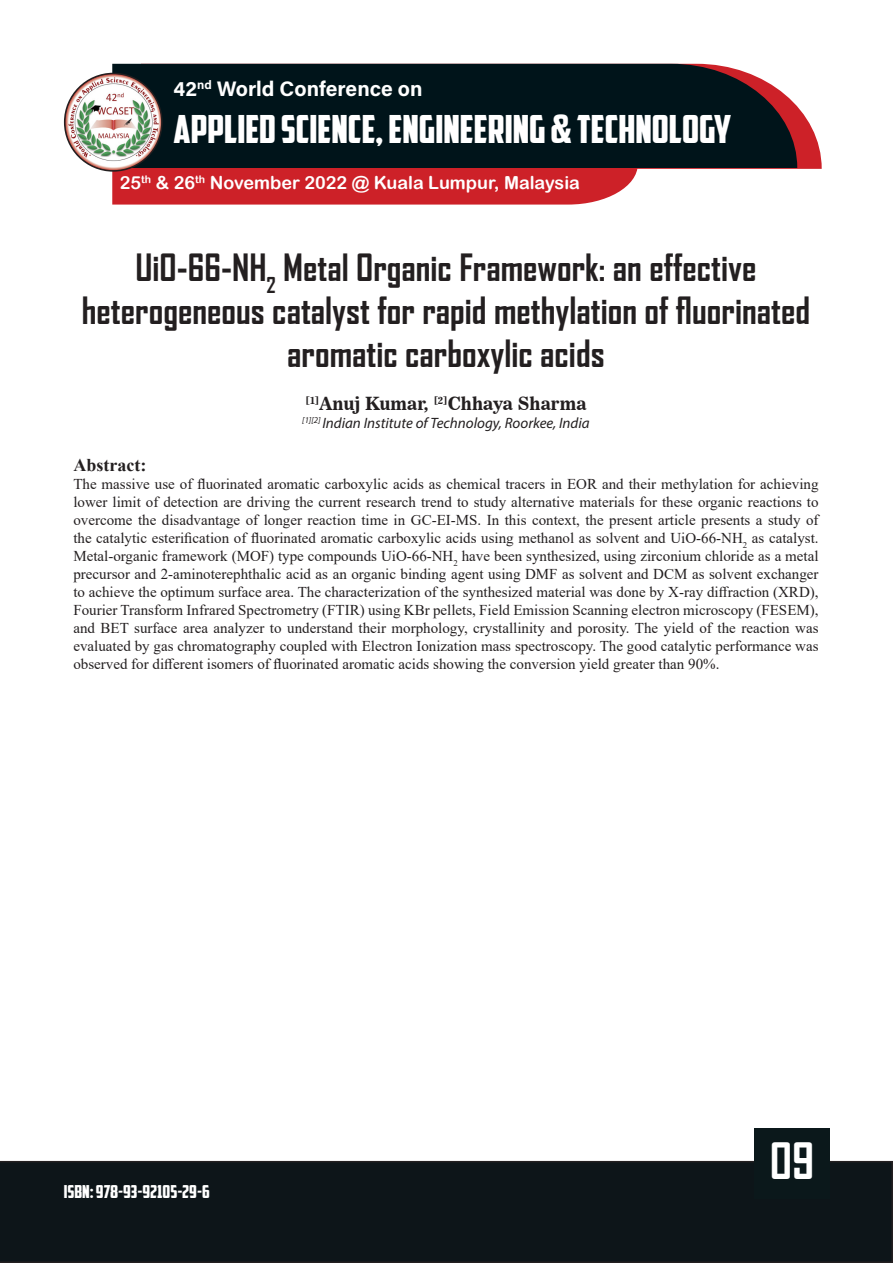
<style>
.page{position:relative;width:893px;height:1263px;background:#fff}
.page>*{position:absolute;margin:0;border:0;box-sizing:border-box;transform-origin:0 0}
.t1{font:700 48px "Agency FB";color:#fff}
.t2{font:39px "American Captain";color:#fff}
.t3{font:700 36px/43.2px "Agency FB";color:#231f20;text-align:center}
.t4{font:700 21px "Acumin Pro";color:#fff}
.t5{font:18px "Arial Rounded MT Bold";color:#fff}
.Au_Name{font:18px "News 706 BT Bold C";color:#231f20}
.t6{font:18px "American Captain";color:#fff}
.Abs_Title{font:700 18px "Times New Roman";color:#231f20}
.Abs_and_Key{font:15px/18px "Times New Roman";color:#231f20;text-align:justify}
.Au_Affli{font:italic 15px "Myriad Pro";color:#231f20}
</style>
<div class="page">
<div style="left:0;top:1161px;width:893px;height:102px;background:#0d1519"></div>
<svg style="left:638px;top:106px;width:184px;height:63px;fill:#cd2128"></svg>
<div style="left:112px;top:64px;width:685px;height:104px;background:#00141a"></div>
<img style="left:65px;top:73px;width:97px;height:98px;border-radius:49px">
<div style="left:64px;top:73px;width:99px;height:99px;border:2px solid #231f20;border-radius:50%"></div>
<svg style="left:112px;top:164px;width:526px;height:41px;background:#bb292f"></svg>
<div style="left:754px;top:1128px;width:75px;height:71px;background:#0b181b"></div>
<h3 class="t4" style="left:174px;top:74px;width:250px">42<sup>nd</sup> World Conference on</h3>
<h2 class="t2" style="left:174px;top:106px;width:559px">APPLIED SCIENCE, ENGINEERING &amp; TECHNOLOGY</h2>
<p class="t5" style="left:120px;top:172px;width:462px">25<sup>th</sup> &amp; 26<sup>th</sup> November 2022 @ Kuala Lumpur, Malaysia</p>
<p class="t3" style="left:82px;top:245px;width:730px">UiO-66-NH<sub>2</sub> Metal Organic Framework: an effective heterogeneous catalyst for rapid methylation of fluorinated aromatic carboxylic acids</p>
<p class="Au_Name" style="left:305px;top:393px;width:283px"><sup>[1]</sup>Anuj Kumar, <sup>[2]</sup>Chhaya Sharma</p>
<p class="Au_Affli" style="left:302px;top:414px;width:289px"><sup>[1][2]</sup> Indian Institute of Technology, Roorkee, India</p>
<p class="Abs_Title" style="left:73px;top:452px;width:74px">Abstract:</p>
<p class="Abs_and_Key" style="left:73px;top:475px;width:747px">The massive use of fluorinated aromatic carboxylic acids as chemical tracers in EOR and their methylation for achieving lower limit of detection are driving the current research trend to study alternative materials for these organic reactions to overcome the disadvantage of longer reaction time in GC-EI-MS. In this context, the present article presents a study of the catalytic esterification of fluorinated aromatic carboxylic acids using methanol as solvent and UiO-66-NH<sub>2</sub> as catalyst.<br>Metal-organic framework (MOF) type compounds UiO-66-NH<sub>2</sub> have been synthesized, using zirconium chloride as a metal precursor and 2-aminoterephthalic acid as an organic binding agent using DMF as solvent and DCM as solvent exchanger to achieve the optimum surface area. The characterization of the synthesized material was done by X-ray diffraction (XRD), Fourier Transform Infrared Spectrometry (FTIR) using KBr pellets, Field Emission Scanning electron microscopy (FESEM), and BET surface area analyzer to understand their morphology, crystallinity and porosity. The yield of the reaction was evaluated by gas chromatography coupled with Electron Ionization mass spectroscopy. The good catalytic performance was observed for different isomers of fluorinated aromatic acids showing the conversion yield greater than 90%.</p>
<p class="t6" style="left:64px;top:1180px;width:148px">ISBN: 978-93-92105-29-6</p>
<h1 class="t1" style="left:770px;top:1131px;width:46px">09</h1>
</div>
